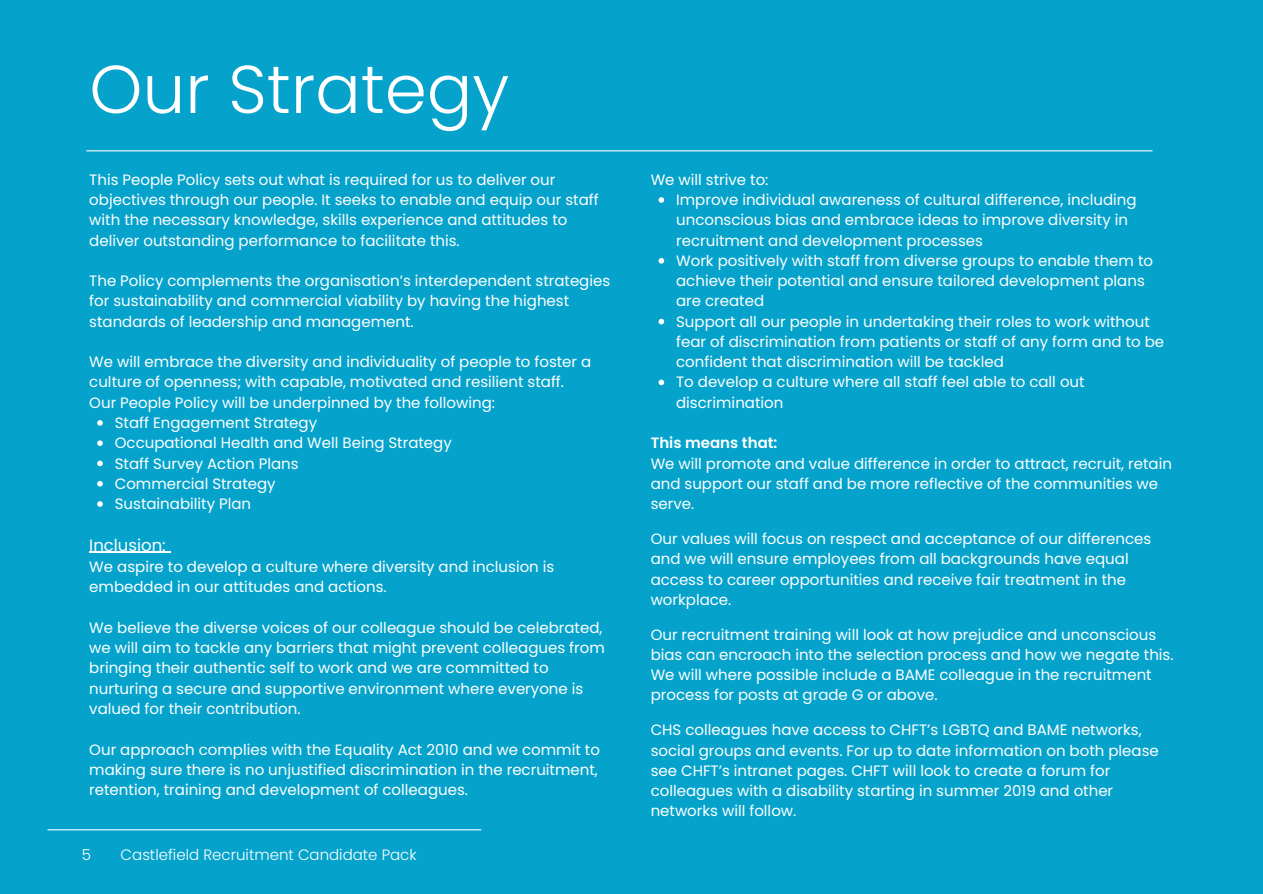
<style>
.page{position:relative;width:1263px;height:894px;background:#fff}
.page>*{position:absolute;margin:0;border:0;box-sizing:border-box;transform-origin:0 0}
.t1{font:300 67.5px "Poppins";color:#fff}
.t2{font:16.5px "Poppins";color:#fff}
.t3{font:15px/20.2px "Poppins";color:#fff}
.t4{font:300 15px "Poppins";color:#fff}
.t5{font:600 15px "Poppins";color:#fff}
</style>
<div class="page">
<div style="left:0;top:0;width:1263px;height:893px;background:#05a3cc"></div>
<hr style="left:48px;top:829px;width:433px;height:1px;background:#fff">
<hr style="left:86px;top:150px;width:1066px;height:1px;background:#fff">
<svg style="left:97px;top:420px;width:6px;height:5px"></svg>
<svg style="left:97px;top:440px;width:6px;height:6px"></svg>
<svg style="left:97px;top:460px;width:6px;height:6px"></svg>
<svg style="left:97px;top:481px;width:6px;height:5px"></svg>
<svg style="left:97px;top:501px;width:6px;height:5px"></svg>
<hr style="left:89px;top:551px;width:77px;height:2px;background:#fff">
<svg style="left:658px;top:197px;width:6px;height:6px"></svg>
<svg style="left:658px;top:258px;width:6px;height:5px"></svg>
<svg style="left:658px;top:319px;width:6px;height:5px"></svg>
<svg style="left:658px;top:379px;width:6px;height:6px"></svg>
<p class="t1" style="left:89px;top:42px;width:421px">Our Strategy</p>
<p class="t3" style="left:89px;top:169px;width:511px">This People Policy sets out what is required for us to deliver our objectives through our people. It seeks to enable and equip our staff with the necessary knowledge, skills experience and attitudes to deliver outstanding performance to facilitate this.</p>
<p class="t3" style="left:89px;top:271px;width:522px">The Policy complements the organisation’s interdependent strategies for sustainability and commercial viability by having the highest standards of leadership and management.</p>
<p class="t3" style="left:89px;top:352px;width:504px">We will embrace the diversity and individuality of people to foster a culture of openness; with capable, motivated and resilient staff.</p>
<p class="t3" style="left:89px;top:392px;width:407px">Our People Policy will be underpinned by the following:</p>
<p class="t3" style="left:115px;top:412px;width:204px">Staff Engagement Strategy</p>
<p class="t3" style="left:115px;top:433px;width:338px">Occupational Health and Well Being Strategy</p>
<p class="t3" style="left:115px;top:453px;width:185px">Staff Survey Action Plans</p>
<p class="t3" style="left:115px;top:473px;width:162px">Commercial Strategy</p>
<p class="t3" style="left:115px;top:493px;width:138px">Sustainability Plan</p>
<p class="t2" style="left:89px;top:533px;width:78px">Inclusion:</p>
<p class="t3" style="left:89px;top:556px;width:467px">We aspire to develop a culture where diversity and inclusion is embedded in our attitudes and actions.</p>
<p class="t3" style="left:89px;top:617px;width:517px">We believe the diverse voices of our colleague should be celebrated, we will aim to tackle any barriers that might prevent colleagues from bringing their authentic self to work and we are committed to nurturing a secure and supportive environment where everyone is valued for their contribution.</p>
<p class="t3" style="left:89px;top:739px;width:512px">Our approach complies with the Equality Act 2010 and we commit to making sure there is no unjustified discrimination in the recruitment, retention, training and development of colleagues.</p>
<p class="t4" style="left:82px;top:843px;width:11px">5</p>
<p class="t4" style="left:121px;top:843px;width:298px">Castlefield Recruitment Candidate Pack</p>
<p class="t3" style="left:651px;top:169px;width:119px">We will strive to:</p>
<p class="t3" style="left:676px;top:190px;width:462px">Improve individual awareness of cultural difference, including unconscious bias and embrace ideas to improve diversity in recruitment and development processes</p>
<p class="t3" style="left:676px;top:250px;width:478px">Work positively with staff from diverse groups to enable them to achieve their potential and ensure tailored development plans are created</p>
<p class="t3" style="left:676px;top:311px;width:490px">Support all our people in undertaking their roles to work without fear of discrimination from patients or staff of any form and to be confident that discrimination will be tackled</p>
<p class="t3" style="left:676px;top:372px;width:410px">To develop a culture where all staff feel able to call out discrimination</p>
<p class="t5" style="left:651px;top:432px;width:128px">This means that:</p>
<p class="t3" style="left:651px;top:453px;width:523px">We will promote and value difference in order to attract, recruit, retain and support our staff and be more reflective of the communities we serve.</p>
<p class="t3" style="left:651px;top:528px;width:502px">Our values will focus on respect and acceptance of our differences and we will ensure employees from all backgrounds have equal access to career opportunities and receive fair treatment in the workplace.</p>
<p class="t3" style="left:651px;top:624px;width:524px">Our recruitment training will look at how prejudice and unconscious bias can encroach into the selection process and how we negate this.</p>
<p class="t3" style="left:651px;top:664px;width:503px">We will where possible include a BAME colleague in the recruitment process for posts at grade G or above.</p>
<p class="t3" style="left:651px;top:719px;width:510px">CHS colleagues have access to CHFT’s LGBTQ and BAME networks, social groups and events. For up to date information on both please see CHFT’s intranet pages. CHFT will look to create a forum for colleagues with a disability starting in summer 2019 and other networks will follow.</p>
</div>
